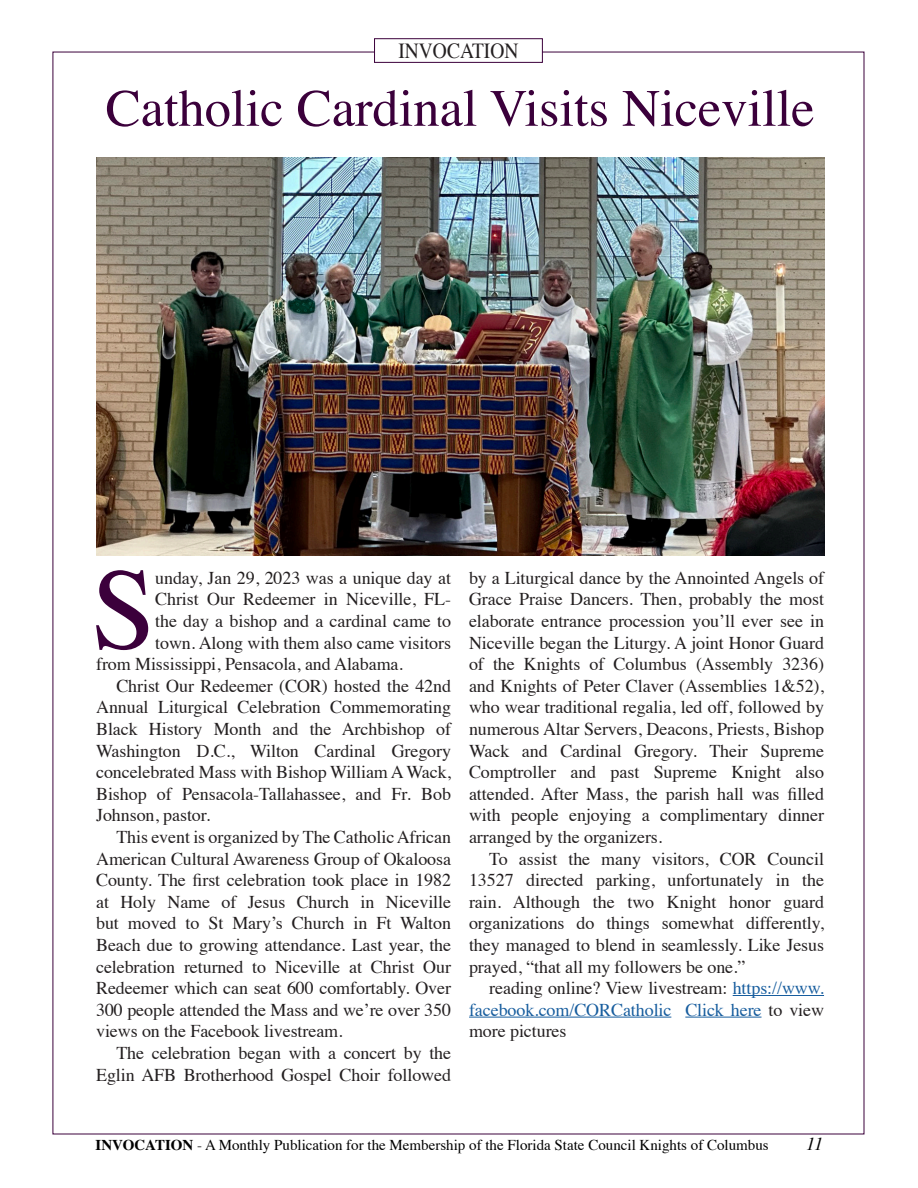
<style>
.page{position:relative;width:918px;height:1188px;background:#fff}
.page>*{position:absolute;margin:0;border:0;box-sizing:border-box;transform-origin:0 0}
.t1{font:115.95px "Times";color:#3b003b}
.t2{font:52.5px "Times";color:#3b003b}
.t3{font:21.45px "Times";color:#231f20;scale:.91 1}
.t4{font:18px/21.6px "Times";letter-spacing:-.005em;color:#231f20;text-align:justify}
.t5{font:italic 18px "Times";color:#000}
.t6{font:15px "Times";color:#000}
.s1{color:#175d9e}
.s2{font-weight:700}
</style>
<div class="page">
<div style="left:374px;top:39px;width:169px;height:24px;border:1px solid #3b003b"></div>
<hr style="left:733px;top:995px;width:91px;height:1px;background:#175d9e">
<hr style="left:469px;top:1017px;width:202px;height:1px;background:#175d9e">
<hr style="left:685px;top:1017px;width:77px;height:1px;background:#175d9e">
<img style="left:96px;top:158px;width:728px;height:397px">
<p class="t3" style="left:398px;top:31px;width:134px">INVOCATION</p>
<h2 class="t2" style="left:106px;top:59px;width:710px">Catholic Cardinal Visits Niceville</h2>
<h1 class="t1" style="left:91px;top:501px;width:66px">S</h1>
<p class="t4" style="left:155px;top:565px;width:297px">unday, Jan 29, 2023 was a unique day at</p>
<p class="t4" style="left:155px;top:587px;width:297px">Christ Our Redeemer in Niceville, FL-</p>
<p class="t4" style="left:155px;top:609px;width:297px">the day a bishop and a cardinal came to</p>
<p class="t4" style="left:155px;top:630px;width:297px">town. Along with them also came visitors</p>
<p class="t4" style="left:96px;top:652px;width:308px">from Mississippi, Pensacola, and Alabama.</p>
<p class="t4" style="left:116px;top:673px;width:336px">Christ Our Redeemer (COR) hosted the 42nd</p>
<p class="t4" style="left:96px;top:695px;width:357px">Annual Liturgical Celebration Commemorating</p>
<p class="t4" style="left:96px;top:717px;width:356px">Black History Month and the Archbishop of</p>
<p class="t4" style="left:96px;top:738px;width:356px">Washington D.C., Wilton Cardinal Gregory</p>
<p class="t4" style="left:96px;top:760px;width:357px">concelebrated Mass with Bishop William A Wack,</p>
<p class="t4" style="left:96px;top:781px;width:356px">Bishop of Pensacola-Tallahassee, and Fr. Bob</p>
<p class="t4" style="left:96px;top:803px;width:116px">Johnson, pastor.</p>
<p class="t4" style="left:116px;top:825px;width:336px">This event is organized by The Catholic African</p>
<p class="t4" style="left:96px;top:846px;width:356px">American Cultural Awareness Group of Okaloosa</p>
<p class="t4" style="left:96px;top:868px;width:357px">County. The first celebration took place in 1982</p>
<p class="t4" style="left:96px;top:889px;width:356px">at Holy Name of Jesus Church in Niceville</p>
<p class="t4" style="left:96px;top:911px;width:357px">but moved to St Mary’s Church in Ft Walton</p>
<p class="t4" style="left:96px;top:933px;width:357px">Beach due to growing attendance. Last year, the</p>
<p class="t4" style="left:96px;top:954px;width:357px">celebration returned to Niceville at Christ Our</p>
<p class="t4" style="left:96px;top:976px;width:357px">Redeemer which can seat 600 comfortably. Over</p>
<p class="t4" style="left:96px;top:997px;width:356px">300 people attended the Mass and we’re over 350</p>
<p class="t4" style="left:96px;top:1019px;width:248px">views on the Facebook livestream.</p>
<p class="t4" style="left:116px;top:1041px;width:336px">The celebration began with a concert by the</p>
<p class="t4" style="left:96px;top:1062px;width:356px">Eglin AFB Brotherhood Gospel Choir followed</p>
<p class="t4" style="left:469px;top:565px;width:357px">by a Liturgical dance by the Annointed Angels of Grace Praise Dancers. Then, probably the most elaborate entrance procession you’ll ever see in Niceville began the Liturgy. A joint Honor Guard of the Knights of Columbus (Assembly 3236) and Knights of Peter Claver (Assemblies 1&amp;52), who wear traditional regalia, led off, followed by numerous Altar Servers, Deacons, Priests, Bishop Wack and Cardinal Gregory. Their Supreme Comptroller and past Supreme Knight also attended. After Mass, the parish hall was filled with people enjoying a complimentary dinner arranged by the organizers.</p>
<p class="t4" style="left:469px;top:846px;width:357px;text-indent:20px">To assist the many visitors, COR Council 13527 directed parking, unfortunately in the rain. Although the two Knight honor guard organizations do things somewhat differently, they managed to blend in seamlessly. Like Jesus prayed, “that all my followers be one.”</p>
<p class="t4" style="left:469px;top:976px;width:357px;text-indent:20px">reading online? View livestream: <span class="s1">https://www. facebook.com/CORCatholic Click here</span> to view more pictures</p>
<p class="t6" style="left:96px;top:1131px;width:675px"><span class="s2">INVOCATION</span> - A Monthly Publication for the Membership of the Florida State Council Knights of Columbus</p>
<p class="t5" style="left:806px;top:1128px;width:19px">11</p>
</div>
